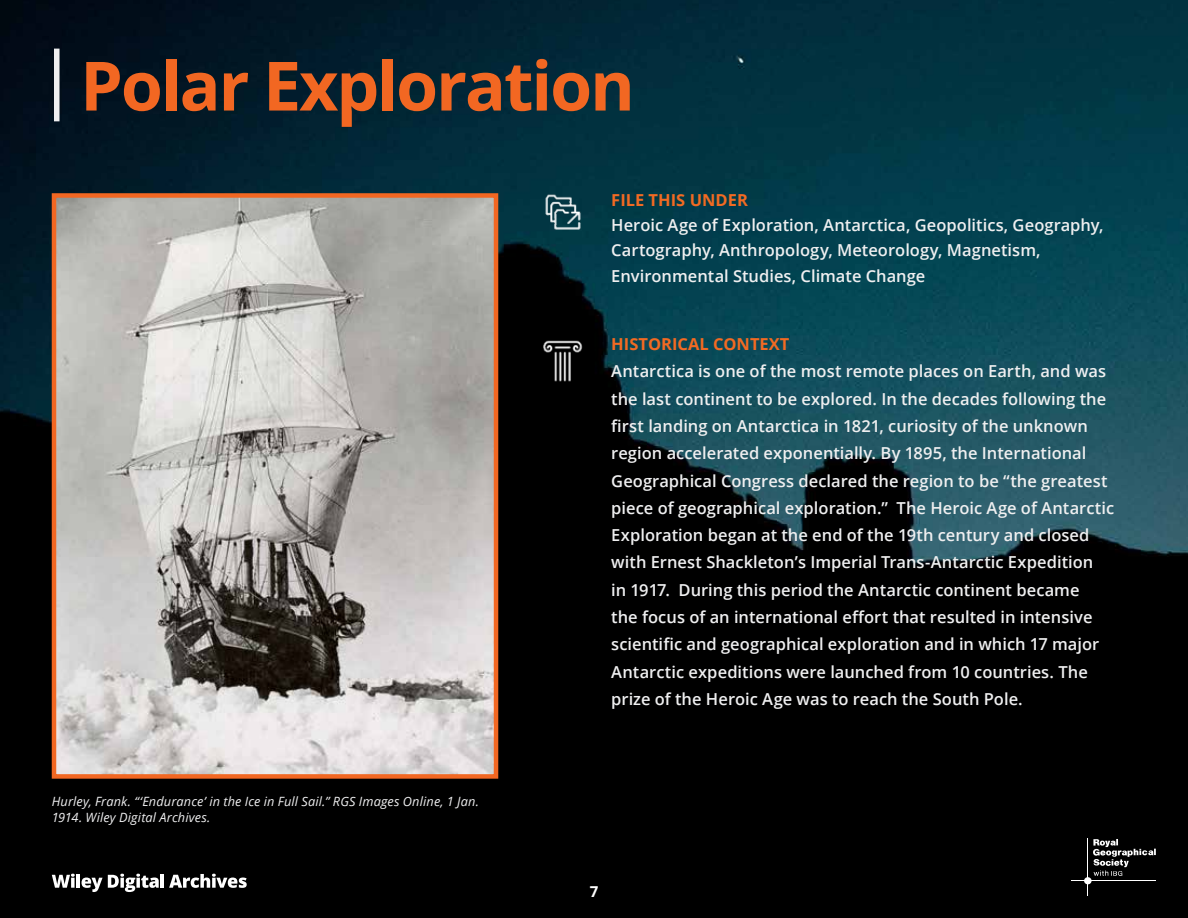
<style>
.page{position:relative;width:1188px;height:918px;background:#fff}
.page>*{position:absolute;margin:0;border:0;box-sizing:border-box;transform-origin:0 0}
.t1{font:700 67.95px "Open Sans";letter-spacing:-.03em;color:#f26722}
.t2{font:600 16.5px/27.3px "Open Sans";color:#efeff0}
.t3{font:700 16.5px "Open Sans";color:#f26a23}
.t4{font:700 15px "Open Sans";color:#fff}
.t5{font:italic 12.75px/16.2px "Open Sans";letter-spacing:.01em;color:#efeff0}
</style>
<div class="page">
<img style="left:0;top:0;width:1188px;height:918px">
<img style="left:57px;top:198px;width:436px;height:576px">
<div style="left:52px;top:193px;width:446px;height:586px;border:4px solid #f26722"></div>
<img style="left:540px;top:338px;width:45px;height:46px">
<img style="left:540px;top:193px;width:45px;height:51px">
<div style="left:54px;top:49px;width:6px;height:72px;background:#efeff0"></div>
<hr style="left:1071px;top:881px;width:85px;height:1px;background:#fff">
<svg style="left:1093px;top:839px;width:63px;height:37px;background:#333"></svg>
<hr style="left:1088px;top:839px;width:1px;height:57px;background:#fff">
<div style="left:1084px;top:877px;width:8px;height:7px;background:#fff;border-radius:50%"></div>
<svg style="left:52px;top:874px;width:23px;height:14px"></svg>
<hr style="left:77px;top:874px;width:3px;height:14px;background:#fff">
<svg style="left:82px;top:874px;width:77px;height:18px"></svg>
<hr style="left:161px;top:874px;width:3px;height:14px;background:#fff">
<svg style="left:169px;top:874px;width:78px;height:14px"></svg>
<h1 class="t1" style="left:80px;top:38px;width:556px">Polar Exploration</h1>
<p class="t3" style="left:611px;top:188px;width:138px">FILE THIS UNDER</p>
<p class="t2" style="left:611px;top:212px;width:494px;line-height:25.3px">Heroic Age of Exploration, Antarctica, Geopolitics, Geography,<br>Cartography, Anthropology, Meteorology, Magnetism,<br>Environmental Studies, Climate Change</p>
<p class="t5" style="left:52px;top:792px;width:429px">Hurley, Frank. “‘Endurance’ in the Ice in Full Sail.” RGS Images Online, 1 Jan.<br>1914. Wiley Digital Archives.</p>
<p class="t3" style="left:611px;top:332px;width:180px">HISTORICAL CONTEXT</p>
<p class="t2" style="left:611px;top:357px;width:504px">Antarctica is one of the most remote places on Earth, and was the last continent to be explored. In the decades following the first landing on Antarctica in 1821, curiosity of the unknown region accelerated exponentially. By 1895, the International Geographical Congress declared the region to be “the greatest piece of geographical exploration.” The Heroic Age of Antarctic Exploration began at the end of the 19th century and closed with Ernest Shackleton’s Imperial Trans-Antarctic Expedition<br>in 1917. During this period the Antarctic continent became<br>the focus of an international effort that resulted in intensive scientific and geographical exploration and in which 17 major Antarctic expeditions were launched from 10 countries. The prize of the Heroic Age was to reach the South Pole.</p>
<p class="t4" style="left:590px;top:880px;width:10px">7</p>
</div>
